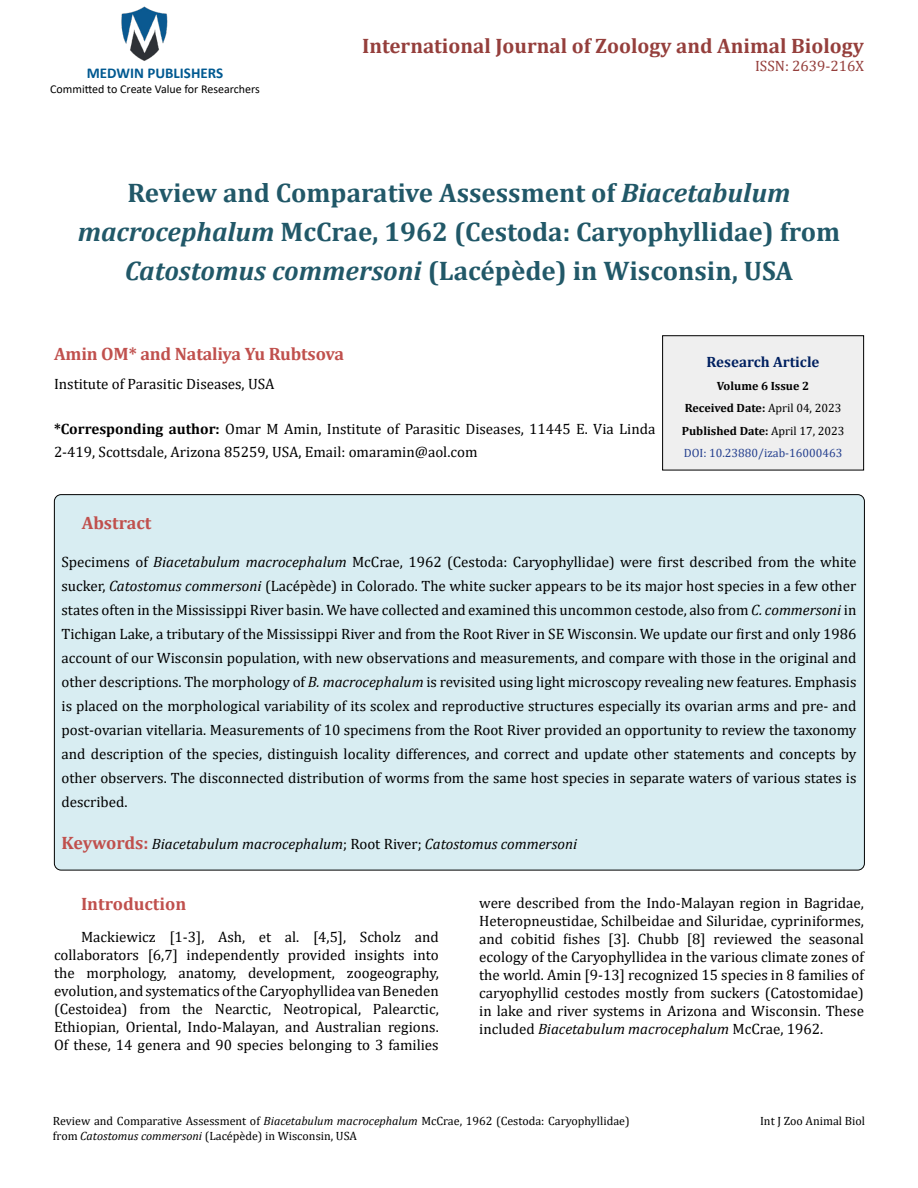
<style>
.page{position:relative;width:918px;height:1188px;background:#fff}
.page>*{position:absolute;margin:0;border:0;box-sizing:border-box;transform-origin:0 0}
.t1{font:700 27px/39px "Cambria";color:#215868;text-align:center}
.t2{font:700 21px "Cambria";color:#953f3c}
.t3{font:700 18px "Cambria";letter-spacing:-.01em;color:#c0504d}
.t4{font:15px/18px "Cambria";color:#000;text-align:justify}
.t5{font:italic 15px "Cambria";color:#000}
.t6{font:700 15px "Calibri";color:#005991}
.t7{font:700 15px "Cambria";color:#002060}
.t8{font:15px "Cambria";color:#953f3c}
.t9{font:12px/14.4px "Cambria";color:#000}
.t10{font:700 12px/22.5px "Cambria";color:#000;text-align:center}
.t11{font:12px "Calibri";color:#000}
.s1{font-style:italic}
.s2{font-weight:700}
.s3{font-weight:400}
.s4{font-weight:400;color:#25408f}
.s5{font-weight:700;font-style:normal;font-size:18px;color:#c0504d}
.s6{font-style:normal}
</style>
<div class="page">
<img style="left:121px;top:6px;width:47px;height:55px">
<div style="left:663px;top:336px;width:201px;height:134px;background:#efefef"></div>
<div style="left:662px;top:335px;width:202px;height:135px;border:1px solid #000"></div>
<div style="left:54px;top:495px;width:810px;height:375px;background:#d8edf2;border-radius:7px"></div>
<p class="t6" style="left:87px;top:63px;width:138px">MEDWIN PUBLISHERS</p>
<p class="t11" style="left:50px;top:80px;width:211px">Committed to Create Value for Researchers</p>
<h2 class="t2" style="left:362px;top:31px;width:503px">International Journal of Zoology and Animal Biology</h2>
<p class="t8" style="left:755px;top:57px;width:110px">ISSN: 2639-216X</p>
<h1 class="t1" style="left:78px;top:173px;width:764px">Review and Comparative Assessment of <span class="s1">Biacetabulum macrocephalum</span> McCrae, 1962 (Cestoda: Caryophyllidae) from<br><span class="s1">Catostomus commersoni</span> (Lacépède) in Wisconsin, USA</h1>
<p class="t3" style="left:54px;top:341px;width:292px">Amin OM* and Nataliya Yu Rubtsova</p>
<p class="t4" style="left:54px;top:375px;width:222px">Institute of Parasitic Diseases, USA</p>
<p class="t4" style="left:54px;top:418px;width:603px;line-height:22.5px"><span class="s2">*Corresponding author:</span> Omar M Amin, Institute of Parasitic Diseases, 11445 E. Via Linda<br>2-419, Scottsdale, Arizona 85259, USA, Email: omaramin@aol.com</p>
<p class="t7" style="left:707px;top:352px;width:114px">Research Article</p>
<p class="t10" style="left:682px;top:374px;width:164px">Volume 6 Issue 2<br>Received Date: <span class="s3">April 04, 2023<br></span>Published Date: <span class="s3">April 17, 2023<br></span><span class="s4">DOI: 10.23880/izab-16000463</span></p>
<p class="t3" style="left:82px;top:510px;width:71px">Abstract</p>
<p class="t4" style="left:62px;top:549px;width:797px;line-height:24px">Specimens of <span class="s1">Biacetabulum macrocephalum</span> McCrae, 1962 (Cestoda: Caryophyllidae) were first described from the white sucker, <span class="s1">Catostomus commersoni</span> (Lacépède) in Colorado. The white sucker appears to be its major host species in a few other states often in the Mississippi River basin. We have collected and examined this uncommon cestode, also from <span class="s1">C. commersoni</span> in Tichigan Lake, a tributary of the Mississippi River and from the Root River in SE Wisconsin. We update our first and only 1986 account of our Wisconsin population, with new observations and measurements, and compare with those in the original and other descriptions. The morphology of <span class="s1">B. macrocephalum</span> is revisited using light microscopy revealing new features. Emphasis is placed on the morphological variability of its scolex and reproductive structures especially its ovarian arms and pre- and post-ovarian vitellaria. Measurements of 10 specimens from the Root River provided an opportunity to review the taxonomy and description of the species, distinguish locality differences, and correct and update other statements and concepts by other observers. The disconnected distribution of worms from the same host species in separate waters of various states is described.</p>
<p class="t5" style="left:62px;top:833px;width:517px"><span class="s5">Keywords:</span> Biacetabulum macrocephalum<span class="s6">; Root River;</span> Catostomus commersoni</p>
<p class="t3" style="left:81px;top:892px;width:107px">Introduction</p>
<p class="t4" style="left:54px;top:928px;width:386px;text-indent:27px">Mackiewicz [1-3], Ash, et al. [4,5], Scholz and collaborators [6,7] independently provided insights into the morphology, anatomy, development, zoogeography, evolution, and systematics of the Caryophyllidea van Beneden (Cestoidea) from the Nearctic, Neotropical, Palearctic, Ethiopian, Oriental, Indo-Malayan, and Australian regions.<br>Of these, 14 genera and 90 species belonging to 3 families</p>
<p class="t4" style="left:479px;top:894px;width:386px">were described from the Indo-Malayan region in Bagridae, Heteropneustidae, Schilbeidae and Siluridae, cypriniformes, and cobitid fishes [3]. Chubb [8] reviewed the seasonal ecology of the Caryophyllidea in the various climate zones of the world. Amin [9-13] recognized 15 species in 8 families of caryophyllid cestodes mostly from suckers (Catostomidae) in lake and river systems in Arizona and Wisconsin. These included <span class="s1">Biacetabulum macrocephalum</span> McCrae, 1962.</p>
<p class="t9" style="left:53px;top:1114px;width:578px">Review and Comparative Assessment of <span class="s1">Biacetabulum macrocephalum</span> McCrae, 1962 (Cestoda: Caryophyllidae) from <span class="s1">Catostomus commersoni</span> (Lacépède) in Wisconsin, USA</p>
<p class="t9" style="left:760px;top:1114px;width:106px">Int J Zoo Animal Biol</p>
</div>
